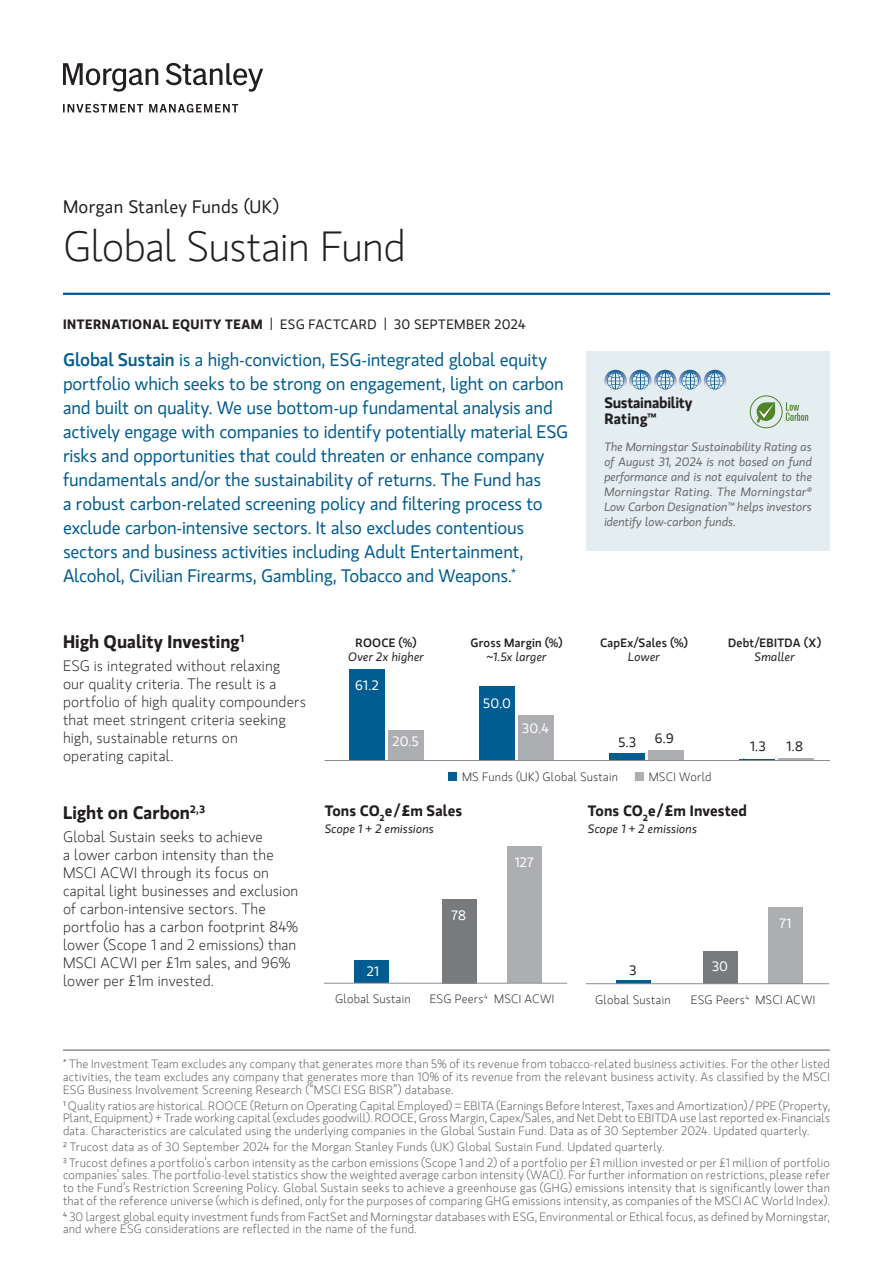
<style>
.page{position:relative;width:893px;height:1263px;background:#fff}
.page>*{position:absolute;margin:0;border:0;box-sizing:border-box;transform-origin:0 0}
.Title__32{font:300 42px "MS Gloriola II Std";letter-spacing:-.015em;color:#231f20}
.Intro__12_Blue{font:18px/24px "MS Gloriola II Std";letter-spacing:-.01em;color:#005c91}
.Body_Head{font:700 18px "MS Gloriola II Std";color:#231f20}
.Eyebrow_Text{font:18px "MS Gloriola II Std";letter-spacing:.01em;color:#231f20}
.Body_Light{font:300 15px/18px "MS Gloriola II Std";letter-spacing:.01em;color:#231f20}
.Morningstar_Stars{font:700 15px/16.5px "MS Gloriola II Std";color:#231f20}
.Categories___Date{font:13.5px "MS Gloriola II Std";letter-spacing:.03em;color:#231f20}
.t1{font:13.5px "MS Gloriola II Std";letter-spacing:.025em;color:#fff}
.Footnote_Justified{font:300 12px/12.8px "MS Gloriola II Std";letter-spacing:.015em;color:#57585a;text-align:justify}
.Footnote___Rule_Above{font:300 12px/12.8px "MS Gloriola II Std";letter-spacing:.015em;color:#57585a;text-align:justify}
.Table_Header_KO{font:italic 12px/15px "MS Gloriola II Std";color:#69696c;text-align:justify}
.t2{font:300 12px "MS Gloriola II Std";letter-spacing:.02em;color:#231f20}
.t3{font:500 12px/13.5px "MS Gloriola II Std";letter-spacing:.02em;color:#231f20;text-align:center}
.Description{font:italic 12px/13.5px "MS Gloriola II Std";letter-spacing:.015em;color:#231f20;text-align:center}
.s1{font-weight:700}
.s2{font-weight:500}
.s3{font-weight:500;font-style:normal}
.s4{font-weight:400;font-style:italic}
</style>
<div class="page">
<hr style="left:63px;top:293px;width:767px;height:2px;background:#005c91">
<div style="left:448px;top:772px;width:9px;height:9px;background:#005c91"></div>
<div style="left:635px;top:772px;width:9px;height:9px;background:#adaeb2"></div>
<div style="left:388px;top:730px;width:35px;height:30px;background:#adaeb2"></div>
<div style="left:518px;top:715px;width:35px;height:45px;background:#adaeb2"></div>
<div style="left:648px;top:750px;width:35px;height:10px;background:#adaeb2"></div>
<hr style="left:778px;top:758px;width:35px;height:2px;background:#adaeb2">
<div style="left:349px;top:669px;width:35px;height:91px;background:#005c91"></div>
<div style="left:479px;top:686px;width:35px;height:74px;background:#005c91"></div>
<div style="left:609px;top:753px;width:35px;height:7px;background:#005c91"></div>
<hr style="left:739px;top:759px;width:35px;height:1px;background:#005c91">
<hr style="left:325px;top:760px;width:505px;height:1px;background:#8b8d90">
<hr style="left:63px;top:1050px;width:767px;height:1px;background:#57585a">
<div style="left:586px;top:351px;width:244px;height:200px;background:#e2ebef"></div>
<svg style="left:604px;top:370px;width:122px;height:20px"></svg>
<svg style="left:786px;top:402px;width:22px;height:19px"></svg>
<div style="left:750px;top:396px;width:32px;height:32px;border:1px solid #518428;border-radius:50%"></div>
<svg style="left:757px;top:402px;width:18px;height:20px"></svg>
<div style="left:355px;top:960px;width:34px;height:23px;background:#005c91"></div>
<div style="left:442px;top:899px;width:34px;height:84px;background:#787a7d"></div>
<div style="left:507px;top:846px;width:35px;height:137px;background:#adaeb2"></div>
<hr style="left:325px;top:983px;width:242px;height:1px;background:#8b8d90">
<hr style="left:616px;top:980px;width:34px;height:3px;background:#005c91">
<div style="left:703px;top:951px;width:34px;height:32px;background:#787a7d"></div>
<div style="left:768px;top:907px;width:35px;height:76px;background:#adaeb2"></div>
<hr style="left:586px;top:983px;width:243px;height:1px;background:#8b8d90">
<svg style="left:63px;top:63px;width:200px;height:50px"></svg>
<p class="Eyebrow_Text" style="left:63px;top:194px;width:218px">Morgan Stanley Funds (UK)</p>
<p class="Title__32" style="left:63px;top:219px;width:344px">Global Sustain Fund</p>
<p class="Categories___Date" style="left:63px;top:315px;width:464px"><span class="s1">INTERNATIONAL EQUITY TEAM</span> | ESG FACTCARD | 30 SEPTEMBER 2024</p>
<p class="Intro__12_Blue" style="left:63px;top:347px;width:507px"><span class="s2">Global Sustain</span> is a high-conviction, ESG-integrated global equity portfolio which seeks to be strong on engagement, light on carbon and built on quality. We use bottom-up fundamental analysis and actively engage with companies to identify potentially material ESG risks and opportunities that could threaten or enhance company fundamentals and/or the sustainability of returns. The Fund has<br>a robust carbon-related screening policy and filtering process to exclude carbon-intensive sectors. It also excludes contentious sectors and business activities including Adult Entertainment, Alcohol, Civilian Firearms, Gambling, Tobacco and Weapons.<sup>*</sup></p>
<p class="Morningstar_Stars" style="left:604px;top:393px;width:90px">Sustainability<br>Rating™</p>
<p class="Table_Header_KO" style="left:604px;top:439px;width:209px">The Morningstar Sustainability Rating as of August 31, 2024 is not based on fund performance and is not equivalent to the Morningstar Rating. The Morningstar® Low Carbon Designation™ helps investors identify low-carbon funds.</p>
<p class="Body_Head" style="left:63px;top:629px;width:183px">High Quality Investing<sup>1</sup></p>
<p class="Body_Light" style="left:63px;top:656px;width:245px">ESG is integrated without relaxing<br>our quality criteria. The result is a portfolio of high quality compounders that meet stringent criteria seeking high, sustainable returns on<br>operating capital.</p>
<p class="Body_Head" style="left:63px;top:800px;width:144px">Light on Carbon<sup>2,3</sup></p>
<p class="Body_Light" style="left:63px;top:827px;width:237px">Global Sustain seeks to achieve<br>a lower carbon intensity than the<br>MSCI ACWI through its focus on capital light businesses and exclusion of carbon-intensive sectors. The portfolio has a carbon footprint 84% lower (Scope 1 and 2 emissions) than<br>MSCI ACWI per £1m sales, and 96% lower per £1m invested.</p>
<p class="Description" style="left:348px;top:636px;width:77px"><span class="s3">ROOCE (%)<br></span>Over 2x higher</p>
<p class="t3" style="left:470px;top:636px;width:94px">Gross Margin (%) <span class="s4">~1.5x larger</span></p>
<p class="t3" style="left:600px;top:636px;width:90px">CapEx/Sales (%)<br><span class="s4">Lower</span></p>
<p class="t3" style="left:728px;top:636px;width:95px">Debt/EBITDA (X)<br><span class="s4">Smaller</span></p>
<p class="t1" style="left:355px;top:676px;width:25px">61.2</p>
<p class="t1" style="left:393px;top:732px;width:28px">20.5</p>
<p class="t1" style="left:483px;top:694px;width:29px">50.0</p>
<p class="t1" style="left:522px;top:719px;width:28px">30.4</p>
<p class="Categories___Date" style="left:618px;top:733px;width:19px">5.3</p>
<p class="Categories___Date" style="left:655px;top:729px;width:20px">6.9</p>
<p class="t2" style="left:462px;top:768px;width:157px">MS Funds (UK) Global Sustain</p>
<p class="t2" style="left:649px;top:768px;width:64px">MSCI World</p>
<p class="Categories___Date" style="left:750px;top:737px;width:17px">1.3</p>
<p class="Categories___Date" style="left:787px;top:737px;width:18px">1.8</p>
<p class="Morningstar_Stars" style="left:325px;top:802px;width:139px">Tons CO<sub>2</sub>e/£m Sales</p>
<p class="Description" style="left:325px;top:822px;width:111px">Scope 1 + 2 emissions</p>
<p class="t1" style="left:451px;top:906px;width:16px">78</p>
<p class="t1" style="left:515px;top:853px;width:20px">127</p>
<p class="Morningstar_Stars" style="left:588px;top:802px;width:161px">Tons CO<sub>2</sub>e/£m Invested</p>
<p class="Description" style="left:588px;top:822px;width:111px">Scope 1 + 2 emissions</p>
<p class="t1" style="left:779px;top:914px;width:13px">71</p>
<p class="t1" style="left:712px;top:957px;width:18px">30</p>
<p class="t1" style="left:367px;top:962px;width:14px">21</p>
<p class="Categories___Date" style="left:629px;top:961px;width:8px">3</p>
<p class="t2" style="left:595px;top:991px;width:77px">Global Sustain</p>
<p class="t2" style="left:691px;top:991px;width:126px">ESG Peers<sup>4</sup> MSCI ACWI</p>
<p class="t2" style="left:335px;top:991px;width:77px">Global Sustain</p>
<p class="t2" style="left:430px;top:991px;width:126px">ESG Peers<sup>4</sup> MSCI ACWI</p>
<p class="Footnote___Rule_Above" style="left:63px;top:1058px;width:768px"><sup>*</sup> The Investment Team excludes any company that generates more than 5% of its revenue from tobacco-related business activities. For the other listed activities, the team excludes any company that generates more than 10% of its revenue from the relevant business activity. As classified by the MSCI ESG Business Involvement Screening Research (“MSCI ESG BISR”) database.</p>
<p class="Footnote___Rule_Above" style="left:63px;top:1099px;width:768px"><sup>1</sup> Quality ratios are historical. ROOCE (Return on Operating Capital Employed) = EBITA (Earnings Before Interest, Taxes and Amortization) / PPE (Property, Plant, Equipment) + Trade working capital (excludes goodwill). ROOCE, Gross Margin, Capex/Sales, and Net Debt to EBITDA use last reported ex-Financials data. Characteristics are calculated using the underlying companies in the Global Sustain Fund. Data as of 30 September 2024. Updated quarterly.</p>
<p class="Footnote_Justified" style="left:63px;top:1140px;width:603px"><sup>2</sup> Trucost data as of 30 September 2024 for the Morgan Stanley Funds (UK) Global Sustain Fund. Updated quarterly.</p>
<p class="Footnote_Justified" style="left:63px;top:1156px;width:769px"><sup>3</sup> Trucost defines a portfolio’s carbon intensity as the carbon emissions (Scope 1 and 2) of a portfolio per £1 million invested or per £1 million of portfolio companies’ sales. The portfolio-level statistics show the weighted average carbon intensity (WACI). For further information on restrictions, please refer to the Fund’s Restriction Screening Policy. Global Sustain seeks to achieve a greenhouse gas (GHG) emissions intensity that is significantly lower than that of the reference universe (which is defined, only for the purposes of comparing GHG emissions intensity, as companies of the MSCI AC World Index).</p>
<p class="Footnote_Justified" style="left:63px;top:1210px;width:768px"><sup>4</sup> 30 largest global equity investment funds from FactSet and Morningstar databases with ESG, Environmental or Ethical focus, as defined by Morningstar, and where ESG considerations are reflected in the name of the fund.</p>
</div>
